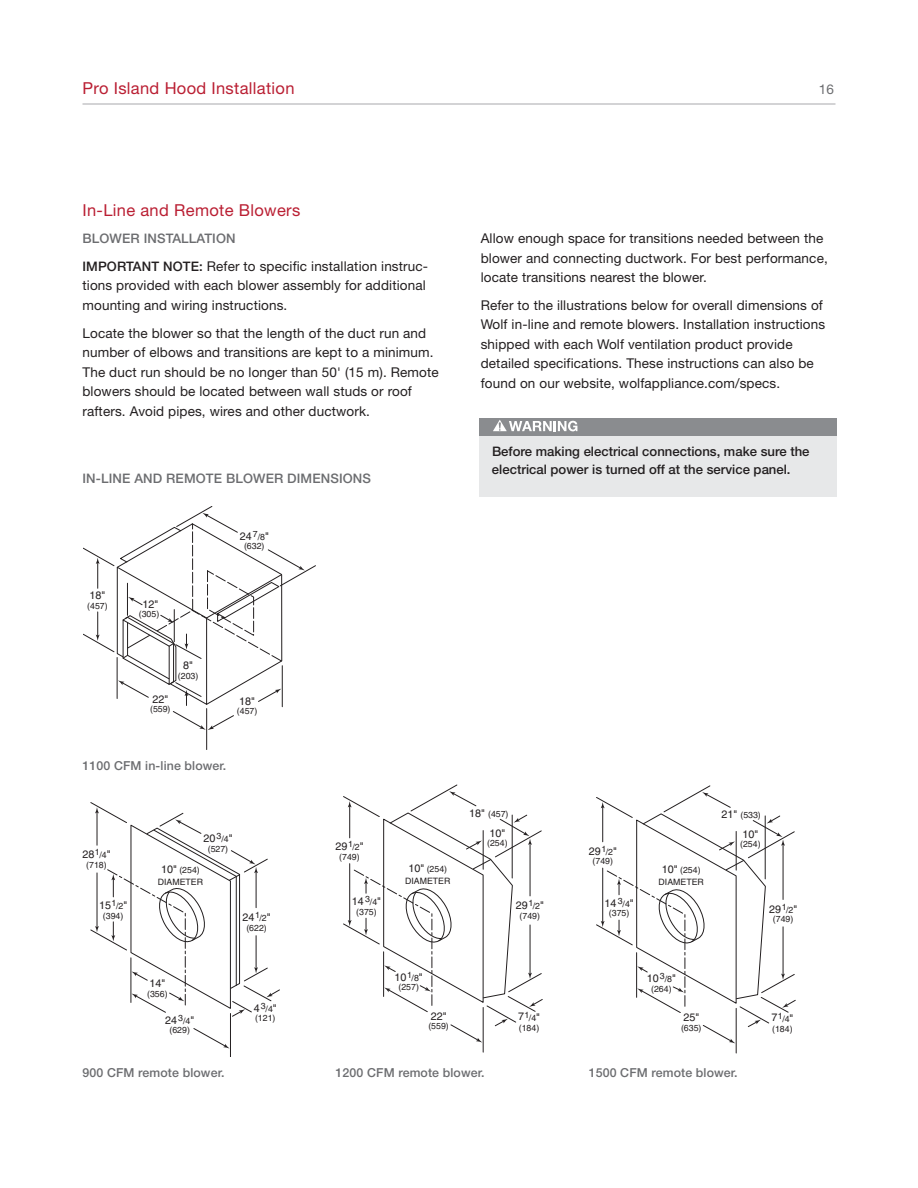
<style>
.page{position:relative;width:918px;height:1188px;background:#fff}
.page>*{position:absolute;margin:0;border:0;box-sizing:border-box;transform-origin:0 0}
.t1{font:16.5px "Helvetica Neue LT Std";letter-spacing:.02em;color:#ba1f33}
.t2{font:13.5px/19.5px "Helvetica Neue LT Std";letter-spacing:.01em;color:#231f20}
.t3{font:13.5px "Helvetica Neue LT Std";color:#6c6d70}
.t4{font:500 13.2px/18px "Helvetica Neue LT Std";color:#231f20}
.t5{font:500 13.2px "Helvetica Neue LT Std";letter-spacing:.01em;color:#6c6d70}
.t6{font:500 12.3px "Helvetica Neue LT Std";letter-spacing:.01em;color:#6c6d70}
.t7{font:10.8px "Helvetica";color:#231f20}
.t8{font:8.7px/9.4px "Helvetica";color:#231f20}
.s1{font-weight:500;font-size:13.2px}
.s2{font-size:8.7px}
.s3{font-size:10.8px}
</style>
<div class="page">
<hr style="left:206px;top:709px;width:1px;height:41px;background:#231f20">
<svg style="left:83px;top:506px;width:233px;height:224px"></svg>
<hr style="left:230px;top:1014px;width:1px;height:43px;background:#231f20">
<svg style="left:193px;top:1028px;width:37px;height:21px"></svg>
<svg style="left:90px;top:802px;width:190px;height:215px"></svg>
<hr style="left:483px;top:1007px;width:1px;height:45px;background:#231f20">
<svg style="left:343px;top:785px;width:200px;height:258px"></svg>
<hr style="left:483px;top:831px;width:1px;height:38px;background:#231f20">
<hr style="left:512px;top:815px;width:1px;height:63px;background:#231f20">
<hr style="left:736px;top:1008px;width:1px;height:45px;background:#231f20">
<svg style="left:596px;top:786px;width:200px;height:257px"></svg>
<hr style="left:736px;top:831px;width:1px;height:39px;background:#231f20">
<hr style="left:765px;top:816px;width:1px;height:63px;background:#231f20">
<hr style="left:82px;top:104px;width:754px;height:1px;background:#a8a9ad">
<div style="left:479px;top:418px;width:358px;height:79px;background:#e7e8e9"></div>
<div style="left:479px;top:418px;width:358px;height:17px;background:#8a8c8f"></div>
<svg style="left:493px;top:420px;width:84px;height:11px"></svg>
<p class="t1" style="left:82px;top:83px;width:214px">Pro Island Hood Installation</p>
<p class="t3" style="left:819px;top:85px;width:17px">16</p>
<p class="t1" style="left:82px;top:204px;width:219px">In-Line and Remote Blowers</p>
<p class="t5" style="left:82px;top:234px;width:155px">BLOWER INSTALLATION</p>
<p class="t2" style="left:83px;top:258px;width:347px"><span class="s1">IMPORTANT NOTE:</span> Refer to specific installation instruc&shy;tions provided with each blower assembly for additional mounting and wiring instructions.</p>
<p class="t2" style="left:83px;top:324px;width:358px">Locate the blower so that the length of the duct run and number of elbows and transitions are kept to a minimum.<br>The duct run should be no longer than 50' (15 m). Remote blowers should be located between wall studs or roof rafters. Avoid pipes, wires and other ductwork.</p>
<p class="t5" style="left:82px;top:474px;width:290px">IN-LINE AND REMOTE BLOWER DIMENSIONS</p>
<p class="t7" style="left:90px;top:591px;width:17px">18"</p>
<p class="t8" style="left:87px;top:602px;width:22px">(457)</p>
<p class="t7" style="left:143px;top:600px;width:17px">12"</p>
<p class="t8" style="left:139px;top:610px;width:22px">(305)</p>
<p class="t7" style="left:152px;top:695px;width:17px">22"</p>
<p class="t8" style="left:150px;top:705px;width:22px">(559)</p>
<p class="t7" style="left:183px;top:662px;width:11px">8"</p>
<p class="t8" style="left:178px;top:672px;width:22px">(203)</p>
<p class="t7" style="left:240px;top:532px;width:31px">24<sup>7</sup><span class="s2">/8</span>"</p>
<p class="t8" style="left:244px;top:542px;width:22px">(632)</p>
<p class="t7" style="left:239px;top:697px;width:17px">18"</p>
<p class="t8" style="left:237px;top:707px;width:22px">(457)</p>
<p class="t6" style="left:82px;top:761px;width:145px">1100 CFM in-line blower.</p>
<p class="t7" style="left:82px;top:850px;width:30px">28<sup>1</sup><span class="s2">/4</span>"</p>
<p class="t8" style="left:86px;top:861px;width:22px">(718)</p>
<p class="t7" style="left:99px;top:901px;width:30px">15<sup>1</sup><span class="s2">/2</span>"</p>
<p class="t8" style="left:103px;top:912px;width:22px">(394)</p>
<p class="t7" style="left:203px;top:835px;width:31px">20<sup>3</sup><span class="s2">/4</span>"</p>
<p class="t8" style="left:208px;top:845px;width:22px">(527)</p>
<p class="t8" style="left:158px;top:865px;width:47px;line-height:11.6px;text-align:center"><span class="s3">10"</span> (254)<br>DIAMETER</p>
<p class="t7" style="left:243px;top:913px;width:30px">24<sup>1</sup><span class="s2">/2</span>"</p>
<p class="t8" style="left:246px;top:924px;width:22px">(622)</p>
<p class="t7" style="left:149px;top:979px;width:17px">14"</p>
<p class="t8" style="left:147px;top:990px;width:22px">(356)</p>
<p class="t7" style="left:165px;top:1016px;width:31px">24<sup>3</sup><span class="s2">/4</span>"</p>
<p class="t8" style="left:170px;top:1026px;width:22px">(629)</p>
<p class="t8" style="left:254px;top:1005px;width:25px"><span class="s3">4</span>3/4<span class="s3">" </span>(121)</p>
<p class="t7" style="left:335px;top:842px;width:30px">29<sup>1</sup><span class="s2">/2</span>"</p>
<p class="t8" style="left:339px;top:853px;width:22px">(749)</p>
<p class="t7" style="left:352px;top:897px;width:31px">14<sup>3</sup><span class="s2">/4</span>"</p>
<p class="t8" style="left:356px;top:908px;width:22px">(375)</p>
<p class="t8" style="left:405px;top:864px;width:47px;line-height:11.4px;text-align:center"><span class="s3">10"</span> (254)<br>DIAMETER</p>
<p class="t7" style="left:395px;top:973px;width:30px">10<sup>1</sup><span class="s2">/8</span>"</p>
<p class="t8" style="left:398px;top:983px;width:22px">(257)</p>
<p class="t7" style="left:431px;top:1012px;width:17px">22"</p>
<p class="t8" style="left:428px;top:1022px;width:22px">(559)</p>
<p class="t2" style="left:481px;top:230px;width:349px">Allow enough space for transitions needed between the blower and connecting ductwork. For best performance, locate transitions nearest the blower.</p>
<p class="t2" style="left:481px;top:297px;width:346px">Refer to the illustrations below for overall dimensions of Wolf in-line and remote blowers. Installation instructions shipped with each Wolf ventilation product provide detailed specifications. These instructions can also be found on our website, wolfappliance.com/specs.</p>
<p class="t4" style="left:492px;top:444px;width:319px">Before making electrical connections, make sure the electrical power is turned off at the service panel.</p>
<p class="t8" style="left:469px;top:810px;width:41px"><span class="s3">18"</span> (457)</p>
<p class="t7" style="left:489px;top:829px;width:17px">10"</p>
<p class="t8" style="left:487px;top:839px;width:22px">(254)</p>
<p class="t7" style="left:516px;top:902px;width:30px">29<sup>1</sup><span class="s2">/2</span>"</p>
<p class="t8" style="left:520px;top:912px;width:22px">(749)</p>
<p class="t8" style="left:518px;top:1014px;width:24px"><sup>7</sup>1/4<span class="s3">" </span>(184)</p>
<p class="t7" style="left:589px;top:847px;width:30px">29<sup>1</sup><span class="s2">/2</span>"</p>
<p class="t8" style="left:593px;top:857px;width:22px">(749)</p>
<p class="t7" style="left:605px;top:899px;width:31px">14<sup>3</sup><span class="s2">/4</span>"</p>
<p class="t8" style="left:609px;top:909px;width:22px">(375)</p>
<p class="t8" style="left:659px;top:865px;width:47px;line-height:11.4px;text-align:center"><span class="s3">10"</span> (254)<br>DIAMETER</p>
<p class="t8" style="left:722px;top:811px;width:41px"><span class="s3">21"</span> (533)</p>
<p class="t7" style="left:742px;top:830px;width:17px">10"</p>
<p class="t8" style="left:740px;top:840px;width:22px">(254)</p>
<p class="t7" style="left:769px;top:905px;width:30px">29<sup>1</sup><span class="s2">/2</span>"</p>
<p class="t8" style="left:773px;top:916px;width:22px">(749)</p>
<p class="t7" style="left:647px;top:974px;width:31px">10<sup>3</sup><span class="s2">/8</span>"</p>
<p class="t8" style="left:651px;top:985px;width:22px">(264)</p>
<p class="t7" style="left:683px;top:1014px;width:17px">25"</p>
<p class="t8" style="left:681px;top:1024px;width:22px">(635)</p>
<p class="t8" style="left:771px;top:1015px;width:24px"><sup>7</sup>1/4<span class="s3">" </span>(184)</p>
<p class="t6" style="left:83px;top:1068px;width:144px">900 CFM remote blower.</p>
<p class="t6" style="left:336px;top:1068px;width:151px">1200 CFM remote blower.</p>
<p class="t6" style="left:589px;top:1068px;width:151px">1500 CFM remote blower.</p>
</div>
